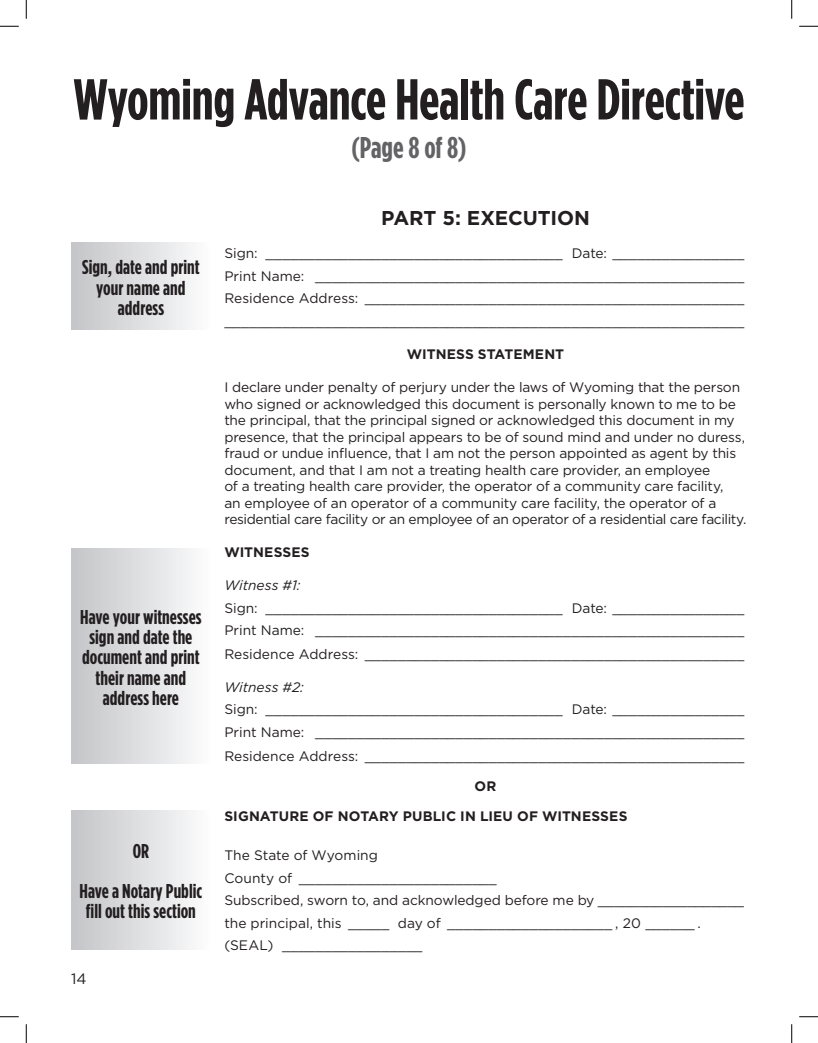
<style>
.page{position:relative;width:818px;height:1043px;background:#fff}
.page>*{position:absolute;margin:0;border:0;box-sizing:border-box;transform-origin:0 0}
.Section_Header{font:700 57.5px "Gotham Condensed";letter-spacing:-.005em;color:#231f20}
.Section_Header-2{font:700 30px "Gotham Condensed";letter-spacing:-.005em;color:#636366}
.Section_Header-3{font:700 20px/20px "Gotham Condensed";letter-spacing:.005em;color:#231f20;text-align:center}
.t1{font:700 20px "Gotham";letter-spacing:-.005em;color:#231f20}
.t2{font:15px "Gotham";color:#231f20}
.t3{font:13.75px/16.5px "Gotham";letter-spacing:-.01em;color:#231f20}
.t4{font:700 13.75px "Gotham";letter-spacing:.005em;color:#231f20}
.t5{font:italic 13.75px "Gotham";color:#231f20}
</style>
<div class="page">
<div style="left:71px;top:243px;width:139px;height:86px;background:linear-gradient(to right,#c3c4c7,#fcfcfd)"></div>
<div style="left:71px;top:548px;width:139px;height:215px;background:linear-gradient(to right,#c3c4c7,#fcfcfd)"></div>
<div style="left:71px;top:810px;width:139px;height:139px;background:linear-gradient(to right,#c3c4c7,#fcfcfd)"></div>
<svg style="left:0;top:25px;width:19px;height:2px"></svg>
<svg style="left:799px;top:25px;width:19px;height:2px"></svg>
<svg style="left:0;top:1016px;width:19px;height:1px"></svg>
<svg style="left:799px;top:1016px;width:19px;height:1px"></svg>
<svg style="left:25px;top:0;width:2px;height:19px"></svg>
<svg style="left:25px;top:1024px;width:2px;height:18px"></svg>
<svg style="left:791px;top:0;width:1px;height:19px"></svg>
<svg style="left:791px;top:1024px;width:1px;height:18px"></svg>
<p class="Section_Header" style="left:74px;top:67px;width:672px">Wyoming Advance Health Care Directive</p>
<p class="Section_Header-2" style="left:351px;top:131px;width:117px">(Page 8 of 8)</p>
<p class="Section_Header-3" style="left:82px;top:257px;width:119px">Sign, date and print your name and address</p>
<p class="Section_Header-3" style="left:80px;top:607px;width:123px">Have your witnesses sign and date the document and print their name and address here</p>
<p class="Section_Header-3" style="left:133px;top:840px;width:18px">OR</p>
<p class="Section_Header-3" style="left:80px;top:880px;width:124px">Have a Notary Public fill out this section</p>
<p class="t2" style="left:71px;top:970px;width:17px">14</p>
<p class="t1" style="left:381px;top:206px;width:210px">PART 5: EXECUTION</p>
<p class="t3" style="left:224px;top:245px;width:521px">Sign: ____________________________________ Date: ________________</p>
<p class="t3" style="left:224px;top:267px;width:521px">Print Name: ____________________________________________________</p>
<p class="t3" style="left:224px;top:290px;width:521px">Residence Address: ______________________________________________</p>
<p class="t3" style="left:224px;top:312px;width:521px">_______________________________________________________________</p>
<p class="t4" style="left:407px;top:346px;width:159px">WITNESS STATEMENT</p>
<p class="t3" style="left:224px;top:378px;width:523px">I declare under penalty of perjury under the laws of Wyoming that the person who signed or acknowledged this document is personally known to me to be the principal, that the principal signed or acknowledged this document in my presence, that the principal appears to be of sound mind and under no duress, fraud or undue influence, that I am not the person appointed as agent by this document, and that I am not a treating health care provider, an employee<br>of a treating health care provider, the operator of a community care facility,<br>an employee of an operator of a community care facility, the operator of a residential care facility or an employee of an operator of a residential care facility.</p>
<p class="t4" style="left:224px;top:544px;width:87px">WITNESSES</p>
<p class="t5" style="left:224px;top:577px;width:78px">Witness #1:</p>
<p class="t3" style="left:224px;top:599px;width:521px">Sign: ____________________________________ Date: ________________</p>
<p class="t3" style="left:224px;top:621px;width:521px">Print Name: ____________________________________________________</p>
<p class="t3" style="left:224px;top:645px;width:521px">Residence Address: ______________________________________________</p>
<p class="t5" style="left:224px;top:679px;width:81px">Witness #2:</p>
<p class="t3" style="left:224px;top:701px;width:521px">Sign: ____________________________________ Date: ________________</p>
<p class="t3" style="left:224px;top:723px;width:521px">Print Name: ____________________________________________________</p>
<p class="t3" style="left:224px;top:747px;width:521px">Residence Address: ______________________________________________</p>
<p class="t4" style="left:474px;top:778px;width:23px">OR</p>
<p class="t4" style="left:224px;top:808px;width:404px">SIGNATURE OF NOTARY PUBLIC IN LIEU OF WITNESSES</p>
<p class="t3" style="left:224px;top:846px;width:155px">The State of Wyoming</p>
<p class="t3" style="left:224px;top:869px;width:274px">County of ________________________</p>
<p class="t3" style="left:224px;top:891px;width:521px">Subscribed, sworn to, and acknowledged before me by __________________</p>
<p class="t3" style="left:224px;top:914px;width:478px">the principal, this _____ day of ____________________ , 20 ______ .</p>
<p class="t3" style="left:224px;top:936px;width:200px">(SEAL) _________________</p>
</div>
